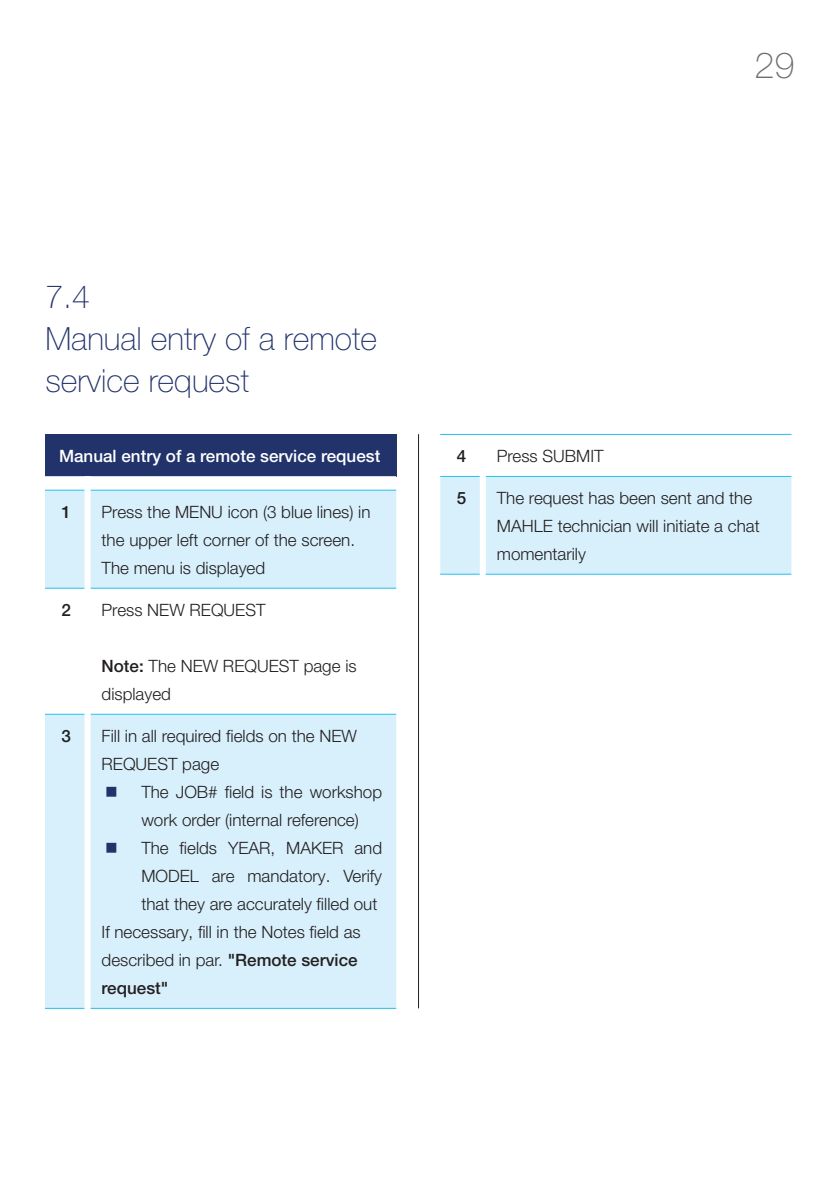
<style>
.page{position:relative;width:840px;height:1191px;background:#fff}
.page>*{position:absolute;margin:0;border:0;box-sizing:border-box;transform-origin:0 0}
.t1{font:100 36px "Helvetica Neue LT Pro";color:#6c6d70}
.t2{font:100 32px/42px "Helvetica Neue LT Pro";color:#22336c}
.XX___100___Wide___Co{font:300 17px/28px "Helvetica Neue LT Pro";color:#231f20}
.XX___100___Wide___Co-2{font:500 17px "Helvetica Neue LT Pro";color:#fff}
.XX___100___Wide___Co-3{font:500 17px "Helvetica Neue LT Pro";color:#231f20}
.s1{font-weight:500}
.s2{color:#22336c}
</style>
<div class="page">
<div style="left:45px;top:434px;width:351px;height:42px;background:#22336c"></div>
<svg style="left:45px;top:476px;width:351px;height:14px"></svg>
<svg style="left:45px;top:491px;width:351px;height:517px;fill:#d8f0fb"></svg>
<hr style="left:45px;top:588px;width:39px;height:1px;background:#26bff0">
<hr style="left:45px;top:1008px;width:39px;height:1px;background:#26bff0">
<div style="left:84px;top:476px;width:6px;height:14px;background:#fff"></div>
<hr style="left:90px;top:490px;width:306px;height:1px;background:#26bff0">
<hr style="left:90px;top:714px;width:306px;height:1px;background:#26bff0">
<hr style="left:45px;top:490px;width:39px;height:1px;background:#26bff0">
<hr style="left:45px;top:714px;width:39px;height:1px;background:#26bff0">
<div style="left:84px;top:490px;width:6px;height:98px;background:#fff"></div>
<div style="left:84px;top:714px;width:6px;height:294px;background:#fff"></div>
<hr style="left:90px;top:588px;width:306px;height:1px;background:#26bff0">
<hr style="left:90px;top:1008px;width:306px;height:1px;background:#26bff0">
<hr style="left:418px;top:434px;width:1px;height:574px;background:#231f20">
<div style="left:440px;top:475px;width:351px;height:99px;background:#d8f0fb"></div>
<hr style="left:440px;top:434px;width:42px;height:1px;background:#26bff0">
<hr style="left:440px;top:574px;width:39px;height:1px;background:#26bff0">
<hr style="left:485px;top:476px;width:306px;height:1px;background:#26bff0">
<hr style="left:440px;top:476px;width:39px;height:1px;background:#26bff0">
<div style="left:479px;top:476px;width:6px;height:98px;background:#fff"></div>
<hr style="left:482px;top:434px;width:309px;height:1px;background:#26bff0">
<hr style="left:485px;top:574px;width:306px;height:1px;background:#26bff0">
<h1 class="t1" style="left:754px;top:44px;width:42px">29</h1>
<p class="t2" style="left:45px;top:275px;width:333px">7.4<br>Manual entry of a remote service request</p>
<p class="XX___100___Wide___Co-2" style="left:59px;top:446px;width:322px">Manual entry of a remote service request</p>
<p class="XX___100___Wide___Co-3" style="left:62px;top:502px;width:11px">1</p>
<p class="XX___100___Wide___Co" style="left:101px;top:498px;width:270px">Press the MENU icon (3 blue lines) in the upper left corner of the screen.<br>The menu is displayed</p>
<p class="XX___100___Wide___Co-3" style="left:62px;top:600px;width:11px">2</p>
<p class="XX___100___Wide___Co" style="left:101px;top:596px;width:165px">Press NEW REQUEST</p>
<p class="XX___100___Wide___Co" style="left:101px;top:652px;width:256px"><span class="s1">Note:</span> The NEW REQUEST page is displayed</p>
<p class="XX___100___Wide___Co-3" style="left:62px;top:726px;width:11px">3</p>
<p class="XX___100___Wide___Co" style="left:101px;top:722px;width:257px">Fill in all required fields on the NEW<br>REQUEST page</p>
<p class="XX___100___Wide___Co" style="left:141px;top:778px;width:242px;text-indent:-36px"><span class="s2">■</span> The JOB# field is the workshop work order (internal reference)</p>
<p class="XX___100___Wide___Co" style="left:141px;top:834px;width:242px;text-align:justify;text-indent:-36px"><span class="s2">■</span> The fields YEAR, MAKER and MODEL are mandatory. Verify that they are accurately filled out</p>
<p class="XX___100___Wide___Co" style="left:101px;top:918px;width:260px">If necessary, fill in the Notes field as described in par. <span class="s1">"Remote service request"</span></p>
<p class="XX___100___Wide___Co-3" style="left:456px;top:446px;width:11px">4</p>
<p class="XX___100___Wide___Co" style="left:496px;top:442px;width:108px">Press SUBMIT</p>
<p class="XX___100___Wide___Co-3" style="left:456px;top:488px;width:11px">5</p>
<p class="XX___100___Wide___Co" style="left:496px;top:484px;width:264px">The request has been sent and the<br>MAHLE technician will initiate a chat momentarily</p>
</div>
